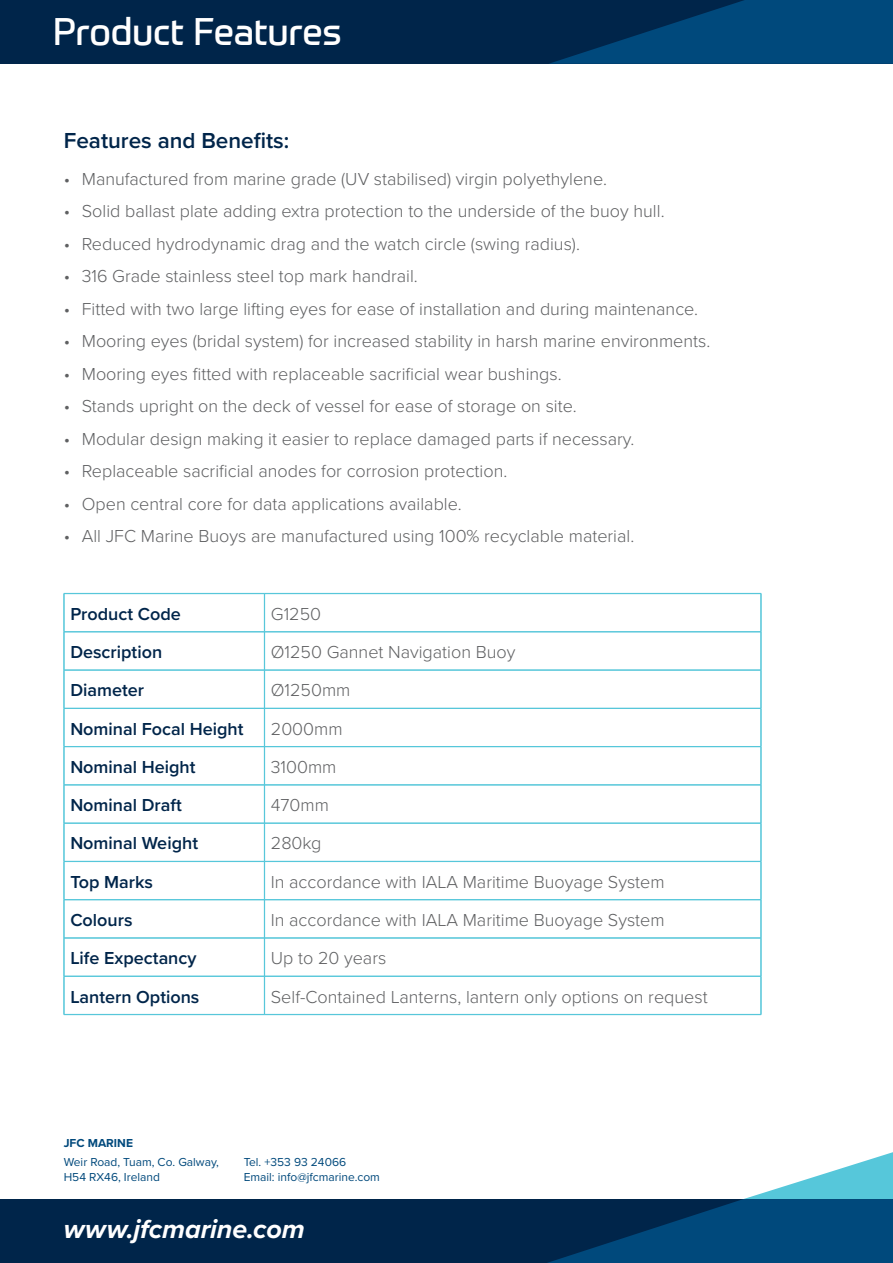
<style>
.page{position:relative;width:893px;height:1263px;background:#fff}
.page>*{position:absolute;margin:0;border:0;box-sizing:border-box;transform-origin:0 0}
.t1{font:37.5px "Prometo";letter-spacing:-.01em;color:#fff}
.t2{font:italic 700 27px "Proxima Nova";letter-spacing:-.005em;color:#fff}
.t3{font:600 22.5px "Proxima Nova";color:#00254a}
.t4{font:300 18px "Proxima Nova";color:#5f6062}
.t5{font:600 18px "Proxima Nova";color:#00254a}
.t6{font:12px/15px "Proxima Nova";color:#00497c}
.t7{font:700 12px "Proxima Nova";color:#00497c}
</style>
<div class="page">
<div style="left:0;top:1199px;width:893px;height:64px;background:#00254a"></div>
<svg style="left:547px;top:1152px;width:346px;height:111px"></svg>
<div style="left:0;top:0;width:893px;height:64px;background:#00254a"></div>
<svg style="left:549px;top:0;width:344px;height:64px"></svg>
<hr style="left:64px;top:593px;width:200px;height:1px;background:#56c7da">
<hr style="left:64px;top:594px;width:1px;height:38px;background:#56c7da">
<hr style="left:264px;top:593px;width:497px;height:1px;background:#56c7da">
<hr style="left:264px;top:594px;width:1px;height:38px;background:#56c7da">
<hr style="left:761px;top:593px;width:1px;height:39px;background:#56c7da">
<hr style="left:64px;top:631px;width:200px;height:1px;background:#56c7da">
<hr style="left:64px;top:632px;width:200px;height:1px;background:#56c7da">
<hr style="left:64px;top:632px;width:1px;height:38px;background:#56c7da">
<hr style="left:265px;top:631px;width:496px;height:1px;background:#56c7da">
<hr style="left:265px;top:632px;width:496px;height:1px;background:#56c7da">
<hr style="left:264px;top:632px;width:1px;height:38px;background:#56c7da">
<hr style="left:761px;top:632px;width:1px;height:38px;background:#56c7da">
<hr style="left:64px;top:670px;width:200px;height:1px;background:#56c7da">
<hr style="left:64px;top:670px;width:1px;height:38px;background:#56c7da">
<hr style="left:265px;top:670px;width:496px;height:1px;background:#56c7da">
<hr style="left:264px;top:670px;width:1px;height:38px;background:#56c7da">
<hr style="left:761px;top:670px;width:1px;height:38px;background:#56c7da">
<hr style="left:64px;top:708px;width:200px;height:1px;background:#56c7da">
<hr style="left:64px;top:708px;width:1px;height:38px;background:#56c7da">
<hr style="left:265px;top:708px;width:496px;height:1px;background:#56c7da">
<hr style="left:264px;top:708px;width:1px;height:38px;background:#56c7da">
<hr style="left:761px;top:708px;width:1px;height:39px;background:#56c7da">
<hr style="left:64px;top:746px;width:200px;height:1px;background:#56c7da">
<hr style="left:64px;top:747px;width:1px;height:38px;background:#56c7da">
<hr style="left:265px;top:746px;width:496px;height:1px;background:#56c7da">
<hr style="left:264px;top:747px;width:1px;height:38px;background:#56c7da">
<hr style="left:761px;top:747px;width:1px;height:38px;background:#56c7da">
<hr style="left:64px;top:784px;width:200px;height:1px;background:#56c7da">
<hr style="left:64px;top:785px;width:200px;height:1px;background:#56c7da">
<hr style="left:64px;top:785px;width:1px;height:38px;background:#56c7da">
<hr style="left:265px;top:784px;width:496px;height:1px;background:#56c7da">
<hr style="left:265px;top:785px;width:496px;height:1px;background:#56c7da">
<hr style="left:264px;top:785px;width:1px;height:38px;background:#56c7da">
<hr style="left:761px;top:785px;width:1px;height:38px;background:#56c7da">
<hr style="left:64px;top:823px;width:200px;height:1px;background:#56c7da">
<hr style="left:64px;top:823px;width:1px;height:38px;background:#56c7da">
<hr style="left:265px;top:823px;width:496px;height:1px;background:#56c7da">
<hr style="left:264px;top:823px;width:1px;height:38px;background:#56c7da">
<hr style="left:761px;top:823px;width:1px;height:38px;background:#56c7da">
<hr style="left:64px;top:861px;width:200px;height:1px;background:#56c7da">
<hr style="left:64px;top:862px;width:1px;height:37px;background:#56c7da">
<hr style="left:265px;top:861px;width:496px;height:1px;background:#56c7da">
<hr style="left:264px;top:862px;width:1px;height:37px;background:#56c7da">
<hr style="left:761px;top:861px;width:1px;height:39px;background:#56c7da">
<hr style="left:64px;top:899px;width:200px;height:1px;background:#56c7da">
<hr style="left:64px;top:900px;width:1px;height:38px;background:#56c7da">
<hr style="left:265px;top:899px;width:496px;height:1px;background:#56c7da">
<hr style="left:264px;top:900px;width:1px;height:38px;background:#56c7da">
<hr style="left:761px;top:900px;width:1px;height:38px;background:#56c7da">
<hr style="left:64px;top:937px;width:200px;height:1px;background:#56c7da">
<hr style="left:64px;top:938px;width:200px;height:1px;background:#56c7da">
<hr style="left:64px;top:938px;width:1px;height:38px;background:#56c7da">
<hr style="left:265px;top:937px;width:496px;height:1px;background:#56c7da">
<hr style="left:265px;top:938px;width:496px;height:1px;background:#56c7da">
<hr style="left:264px;top:938px;width:1px;height:38px;background:#56c7da">
<hr style="left:761px;top:938px;width:1px;height:38px;background:#56c7da">
<hr style="left:64px;top:976px;width:200px;height:1px;background:#56c7da">
<hr style="left:64px;top:976px;width:1px;height:38px;background:#56c7da">
<hr style="left:265px;top:976px;width:496px;height:1px;background:#56c7da">
<hr style="left:264px;top:976px;width:1px;height:38px;background:#56c7da">
<hr style="left:761px;top:976px;width:1px;height:38px;background:#56c7da">
<hr style="left:64px;top:1014px;width:200px;height:1px;background:#56c7da">
<hr style="left:264px;top:1014px;width:497px;height:1px;background:#56c7da">
<h1 class="t1" style="left:53px;top:9px;width:291px">Product Features</h1>
<p class="t3" style="left:64px;top:124px;width:227px">Features and Benefits:</p>
<p class="t4" style="left:64px;top:165px;width:545px">• Manufactured from marine grade (UV stabilised) virgin polyethylene.</p>
<p class="t4" style="left:64px;top:198px;width:602px">• Solid ballast plate adding extra protection to the underside of the buoy hull.</p>
<p class="t4" style="left:64px;top:230px;width:518px">• Reduced hydrodynamic drag and the watch circle (swing radius).</p>
<p class="t4" style="left:64px;top:263px;width:356px">• 316 Grade stainless steel top mark handrail.</p>
<p class="t4" style="left:64px;top:295px;width:636px">• Fitted with two large lifting eyes for ease of installation and during maintenance.</p>
<p class="t4" style="left:64px;top:328px;width:648px">• Mooring eyes (bridal system) for increased stability in harsh marine environments.</p>
<p class="t4" style="left:64px;top:360px;width:499px">• Mooring eyes fitted with replaceable sacrificial wear bushings.</p>
<p class="t4" style="left:64px;top:393px;width:514px">• Stands upright on the deck of vessel for ease of storage on site.</p>
<p class="t4" style="left:64px;top:425px;width:572px">• Modular design making it easier to replace damaged parts if necessary.</p>
<p class="t4" style="left:64px;top:458px;width:445px">• Replaceable sacrificial anodes for corrosion protection.</p>
<p class="t4" style="left:64px;top:490px;width:399px">• Open central core for data applications available.</p>
<p class="t4" style="left:64px;top:523px;width:572px">• All JFC Marine Buoys are manufactured using 100% recyclable material.</p>
<p class="t5" style="left:70px;top:600px;width:112px">Product Code</p>
<p class="t4" style="left:271px;top:600px;width:52px">G1250</p>
<p class="t5" style="left:70px;top:639px;width:93px">Description</p>
<p class="t4" style="left:271px;top:639px;width:246px">Ø1250 Gannet Navigation Buoy</p>
<p class="t5" style="left:70px;top:677px;width:75px">Diameter</p>
<p class="t4" style="left:271px;top:677px;width:81px">Ø1250mm</p>
<p class="t5" style="left:70px;top:715px;width:175px">Nominal Focal Height</p>
<p class="t4" style="left:271px;top:715px;width:73px">2000mm</p>
<p class="t5" style="left:70px;top:753px;width:127px">Nominal Height</p>
<p class="t4" style="left:271px;top:753px;width:67px">3100mm</p>
<p class="t5" style="left:70px;top:792px;width:113px">Nominal Draft</p>
<p class="t4" style="left:271px;top:792px;width:60px">470mm</p>
<p class="t5" style="left:70px;top:830px;width:129px">Nominal Weight</p>
<p class="t4" style="left:271px;top:830px;width:52px">280kg</p>
<p class="t5" style="left:70px;top:868px;width:84px">Top Marks</p>
<p class="t4" style="left:271px;top:868px;width:395px">In accordance with IALA Maritime Buoyage System</p>
<p class="t5" style="left:70px;top:906px;width:64px">Colours</p>
<p class="t4" style="left:271px;top:906px;width:395px">In accordance with IALA Maritime Buoyage System</p>
<p class="t5" style="left:70px;top:945px;width:128px">Life Expectancy</p>
<p class="t4" style="left:271px;top:945px;width:117px">Up to 20 years</p>
<p class="t5" style="left:70px;top:983px;width:131px">Lantern Options</p>
<p class="t4" style="left:271px;top:983px;width:438px">Self-Contained Lanterns, lantern only options on request</p>
<p class="t7" style="left:64px;top:1134px;width:71px">JFC MARINE</p>
<p class="t6" style="left:64px;top:1153px;width:157px">Weir Road, Tuam, Co. Galway,<br>H54 RX46, Ireland</p>
<p class="t6" style="left:244px;top:1153px;width:138px">Tel. +353 93 24066<br>Email: info@jfcmarine.com</p>
<h2 class="t2" style="left:64px;top:1208px;width:243px">www.jfcmarine.com</h2>
</div>
